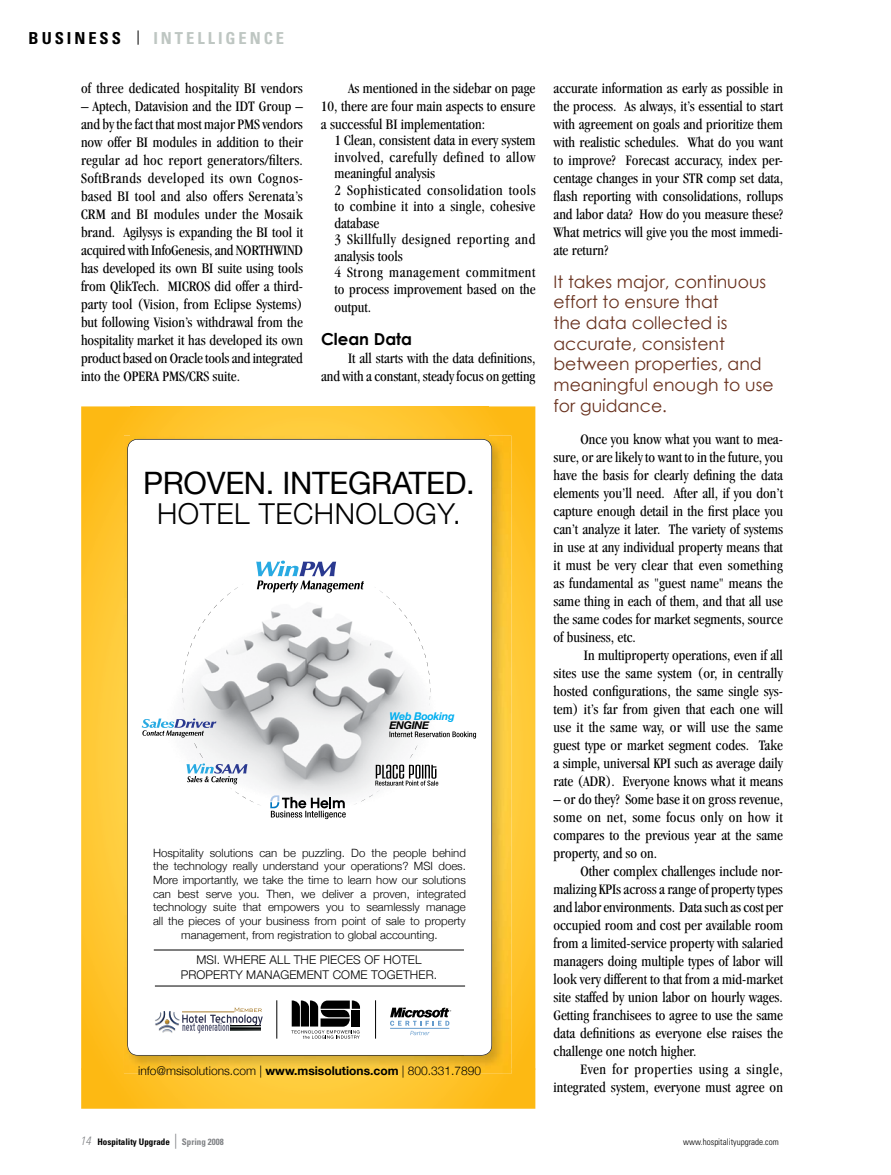
<style>
.page{position:relative;width:891px;height:1175px;background:#fff}
.page>*{position:absolute;margin:0;border:0;box-sizing:border-box;transform-origin:0 0}
.t1{font:30.9px "Helvetica Neue";letter-spacing:-.01em;color:#000}
.t2{font:300 28.8px "Helvetica Neue";letter-spacing:.02em;color:#000}
.t3{font:17.25px/20.7px "Century Gothic";color:#69321f}
.t4{font:700 condensed 16.5px "Univers";letter-spacing:.18em;color:#bec6c2}
.t5{font:700 16.5px "Century Gothic";color:#000}
.t6{font:700 condensed 16.5px "Univers";letter-spacing:.18em;color:#000}
.t7{font:condensed 15px/18px "Garamond";color:#000;text-align:justify}
.t8{font:300 12px/14.4px "Helvetica Neue";letter-spacing:.01em;color:#000;text-align:center}
.t9{font:300 11.4px/13.6px "Helvetica Neue";color:#000;text-align:center}
.t10{font:italic 700 10.65px "Helvetica Neue";letter-spacing:-.025em;color:#00aeef}
.t11{font:italic 700 10.65px "Helvetica Neue";letter-spacing:-.025em;color:#000}
.t12{font:700 condensed 9px "Univers";color:#000}
.t13{font:300 condensed 9px "Univers";color:#000}
.s1{font-weight:700}
.s2{font-weight:300;font-style:italic;font-size:12px;color:#808285}
.s3{font-weight:300;font-size:15px;color:#808285}
.s4{color:#808285}
</style>
<div class="page">
<img style="left:81px;top:1069px;width:454px;height:39px">
<img style="left:81px;top:406px;width:50px;height:663px">
<img style="left:489px;top:406px;width:46px;height:663px">
<img style="left:131px;top:406px;width:358px;height:29px">
<img style="left:124px;top:435px;width:387px;height:53px">
<img style="left:124px;top:488px;width:48px;height:585px">
<img style="left:463px;top:488px;width:48px;height:585px">
<img style="left:172px;top:1055px;width:291px;height:18px">
<img style="left:179px;top:1055px;width:261px;height:1px">
<svg style="left:127px;top:439px;width:365px;height:616px"></svg>
<img style="left:154px;top:539px;width:305px;height:303px">
<svg style="left:375px;top:764px;width:63px;height:21px"></svg>
<svg style="left:389px;top:731px;width:87px;height:7px"></svg>
<svg style="left:142px;top:718px;width:74px;height:19px"></svg>
<svg style="left:187px;top:763px;width:60px;height:21px"></svg>
<svg style="left:256px;top:560px;width:108px;height:32px"></svg>
<svg style="left:270px;top:795px;width:76px;height:24px"></svg>
<hr style="left:155px;top:985px;width:310px;height:1px;background:#000">
<hr style="left:154px;top:949px;width:310px;height:1px;background:#000">
<img style="left:183px;top:583px;width:61px;height:127px">
<img style="left:194px;top:743px;width:9px;height:15px">
<img style="left:228px;top:786px;width:33px;height:19px">
<img style="left:353px;top:789px;width:27px;height:16px">
<svg style="left:410px;top:745px;width:8px;height:13px"></svg>
<img style="left:374px;top:586px;width:56px;height:119px">
<svg style="left:291px;top:1000px;width:69px;height:38px"></svg>
<svg style="left:390px;top:1007px;width:61px;height:28px"></svg>
<hr style="left:277px;top:1000px;width:1px;height:38px;background:#000">
<img style="left:152px;top:1007px;width:112px;height:26px">
<img style="left:159px;top:1025px;width:16px;height:4px">
<img style="left:155px;top:1010px;width:10px;height:14px">
<img style="left:169px;top:1010px;width:10px;height:14px">
<svg style="left:155px;top:1011px;width:24px;height:12px"></svg>
<svg style="left:162px;top:1029px;width:10px;height:3px"></svg>
<img style="left:230px;top:1025px;width:31px;height:6px">
<img style="left:186px;top:1022px;width:40px;height:9px">
<img style="left:182px;top:1014px;width:64px;height:8px">
<svg style="left:235px;top:1007px;width:27px;height:5px"></svg>
<hr style="left:182px;top:1011px;width:52px;height:1px;background:#a87c2c">
<hr style="left:375px;top:1000px;width:1px;height:38px;background:#000">
<svg style="left:138px;top:30px;width:1px;height:15px"></svg>
<p class="t6" style="left:29px;top:28px;width:82px">BUS INESS</p>
<p class="t4" style="left:153px;top:28px;width:132px">I NTELLIGENCE</p>
<p class="t7" style="left:81px;top:79px;width:223px">of three dedicated hospitality BI vendors</p>
<p class="t7" style="left:81px;top:97px;width:224px">– Aptech, Datavision and the IDT Group – and by the fact that most major PMS vendors now offer BI modules in addition to their regular ad hoc report generators/filters.<br>SoftBrands developed its own Cognos&shy;based BI tool and also offers Serenata’s CRM and BI modules under the Mosaik brand. Agilysys is expanding the BI tool it acquired with InfoGenesis, and NORTHWIND has developed its own BI suite using tools from QlikTech. MICROS did offer a third&shy;party tool (Vision, from Eclipse Systems) but following Vision’s withdrawal from the hospitality market it has developed its own product based on Oracle tools and integrated into the OPERA PMS/CRS suite.</p>
<p class="t7" style="left:321px;top:79px;width:216px;text-indent:27px">As mentioned in the sidebar on page 10, there are four main aspects to ensure a successful BI implementation:</p>
<p class="t7" style="left:334px;top:132px;width:203px;line-height:16.5px;text-align:left">1 Clean, consistent data in every system involved, carefully defined to allow meaningful analysis<br>2 Sophisticated consolidation tools to combine it into a single, cohesive database<br>3 Skillfully designed reporting and analysis tools<br>4 Strong management commitment to process improvement based on the</p>
<p class="t7" style="left:334px;top:298px;width:38px">output.</p>
<p class="t5" style="left:321px;top:326px;width:93px">Clean Data</p>
<p class="t7" style="left:321px;top:349px;width:216px;text-align:right">It all starts with the data definitions,<br>and with a constant, steady focus on getting</p>
<h1 class="t1" style="left:143px;top:464px;width:333px">PROVEN. INTEGRATED.</h1>
<h2 class="t2" style="left:157px;top:496px;width:305px">HOTEL TECHNOLOGY.</h2>
<p class="t10" style="left:389px;top:709px;width:67px">Web Booking</p>
<p class="t11" style="left:389px;top:719px;width:42px">ENGINE</p>
<p class="t9" style="left:153px;top:845px;width:314px">Hospitality solutions can be puzzling. Do the people behind the technology really understand your operations? MSI does.<br>More importantly, we take the time to learn how our solutions can best serve you. Then, we deliver a proven, integrated technology suite that empowers you to seamlessly manage all the pieces of your business from point of sale to property management, from registration to global accounting.</p>
<p class="t8" style="left:181px;top:952px;width:258px">MSI. WHERE ALL THE PIECES OF HOTEL<br>PROPERTY MANAGEMENT COME TOGETHER.</p>
<p class="t8" style="left:138px;top:1062px;width:345px">info@msisolutions.com | <span class="s1">www.msisolutions.com</span> | 800.331.7890</p>
<p class="t7" style="left:554px;top:79px;width:231px">accurate information as early as possible in the process. As always, it’s essential to start with agreement on goals and prioritize them with realistic schedules. What do you want to improve? Forecast accuracy, index per&shy;centage changes in your STR comp set data, flash reporting with consolidations, rollups and labor data? How do you measure these?<br>What metrics will give you the most immedi&shy;ate return?</p>
<p class="t3" style="left:554px;top:271px;width:222px">It takes major, continuous effort to ensure that<br>the data collected is accurate, consistent between properties, and meaningful enough to use for guidance.</p>
<p class="t7" style="left:554px;top:430px;width:231px;text-indent:27px">Once you know what you want to mea&shy;sure, or are likely to want to in the future, you have the basis for clearly defining the data elements you’ll need. After all, if you don’t capture enough detail in the first place you can’t analyze it later. The variety of systems in use at any individual property means that it must be very clear that even something as fundamental as "guest name" means the same thing in each of them, and that all use the same codes for market segments, source of business, etc.</p>
<p class="t7" style="left:554px;top:646px;width:231px;text-indent:30px">In multiproperty operations, even if all sites use the same system (or, in centrally hosted configurations, the same single sys&shy;tem) it’s far from given that each one will use it the same way, or will use the same guest type or market segment codes. Take a simple, universal KPI such as average daily rate (ADR). Everyone knows what it means</p>
<p class="t7" style="left:554px;top:790px;width:231px">– or do they? Some base it on gross revenue, some on net, some focus only on how it compares to the previous year at the same property, and so on.</p>
<p class="t7" style="left:554px;top:862px;width:231px;text-indent:27px">Other complex challenges include nor&shy;malizing KPIs across a range of property types and labor environments. Data such as cost per occupied room and cost per available room from a limited-service property with salaried managers doing multiple types of labor will look very different to that from a mid-market site staffed by union labor on hourly wages.<br>Getting franchisees to agree to use the same data definitions as everyone else raises the challenge one notch higher.</p>
<p class="t7" style="left:554px;top:1060px;width:231px;text-align:right">Even for properties using a single, integrated system, everyone must agree on</p>
<p class="t12" style="left:80px;top:1136px;width:145px"><span class="s2">14</span> HOSPITALITY UPGRADE <span class="s3">|</span> <span class="s4">SPRING 2008</span></p>
<p class="t13" style="left:683px;top:1136px;width:97px">www.hospitalityupgrade.com</p>
</div>
